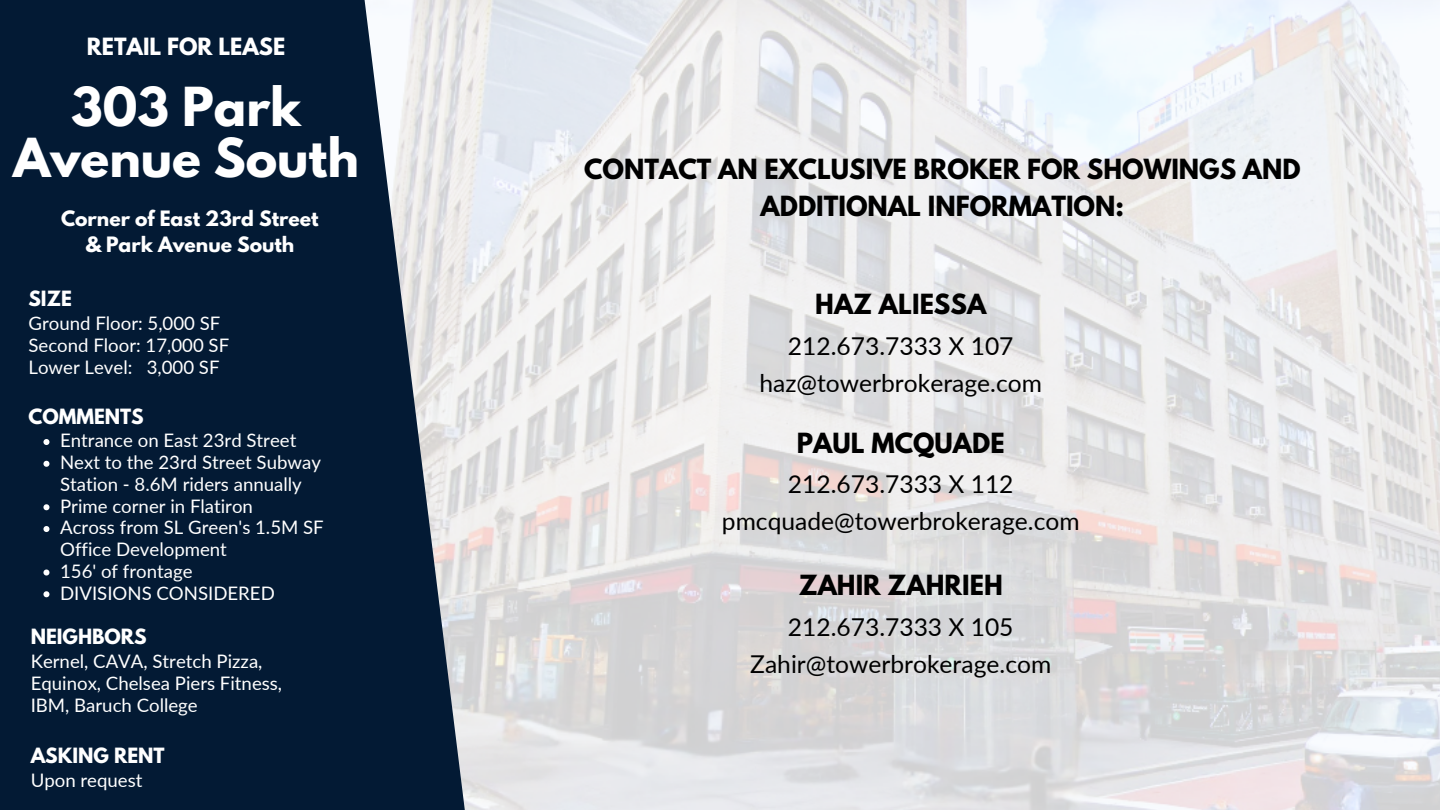
<style>
.page{position:relative;width:1440px;height:810px;background:#fff}
.page>*{position:absolute;margin:0;border:0;box-sizing:border-box;transform-origin:0 0}
.t1{font:700 47.6px/51.2px "League Spartan";color:#fff;text-align:center}
.t2{font:24.6px/36.9px "Lato";color:#000;text-align:center}
.t3{font:700 24.6px/36.9px "League Spartan";color:#000;text-align:center}
.t4{font:700 21px "League Spartan";color:#fff}
.t5{font:700 18.8px/26.2px "League Spartan";color:#fff;text-align:center}
.t6{font:18.6px/21.8px "Lato";color:#fff}
.t7{font:700 18.6px "League Spartan";color:#fff}
</style>
<div class="page">
<img style="left:465px;top:0;width:975px;height:810px">
<svg style="left:0;top:0;width:465px;height:810px;fill:#031a34"></svg>
<svg style="left:43px;top:439px;width:6px;height:6px"></svg>
<svg style="left:43px;top:461px;width:6px;height:6px"></svg>
<svg style="left:43px;top:504px;width:6px;height:6px"></svg>
<svg style="left:43px;top:526px;width:6px;height:6px"></svg>
<svg style="left:43px;top:570px;width:6px;height:6px"></svg>
<svg style="left:43px;top:591px;width:6px;height:6px"></svg>
<h1 class="t4" style="left:87px;top:36px;width:200px">RETAIL FOR LEASE</h1>
<p class="t1" style="left:13px;top:87px;width:347px">303 Park<br>Avenue South</p>
<h4 class="t5" style="left:61px;top:208px;width:259px">Corner of East 23rd Street &amp; Park Avenue South</h4>
<p class="t7" style="left:28px;top:290px;width:45px">SIZE</p>
<p class="t6" style="left:28px;top:312px;width:202px">Ground Floor: 5,000 SF<br>Second Floor: 17,000 SF<br>Lower Level: 3,000 SF</p>
<p class="t7" style="left:28px;top:407px;width:117px">COMMENTS</p>
<p class="t6" style="left:60px;top:429px;width:265px">Entrance on East 23rd Street<br>Next to the 23rd Street Subway<br>Station - 8.6M riders annually<br>Prime corner in Flatiron<br>Across from SL Green's 1.5M SF<br>Office Development<br>156' of frontage<br>DIVISIONS CONSIDERED</p>
<p class="t7" style="left:31px;top:628px;width:118px">NEIGHBORS</p>
<p class="t6" style="left:31px;top:650px;width:253px">Kernel, CAVA, Stretch Pizza,<br>Equinox, Chelsea Piers Fitness,<br>IBM, Baruch College</p>
<p class="t7" style="left:31px;top:746px;width:135px">ASKING RENT</p>
<p class="t6" style="left:31px;top:769px;width:113px">Upon request</p>
<h6 class="t3" style="left:584px;top:154px;width:718px">CONTACT AN EXCLUSIVE BROKER FOR SHOWINGS AND<br>ADDITIONAL INFORMATION:</h6>
<h2 class="t3" style="left:815px;top:289px;width:173px">HAZ ALIESSA</h2>
<h2 class="t2" style="left:760px;top:327px;width:284px">212.673.7333 X 107 haz@towerbrokerage.com</h2>
<h2 class="t3" style="left:797px;top:427px;width:209px">PAUL MCQUADE</h2>
<h2 class="t2" style="left:722px;top:465px;width:359px">212.673.7333 X 112 pmcquade@towerbrokerage.com</h2>
<h2 class="t3" style="left:799px;top:570px;width:205px">ZAHIR ZAHRIEH</h2>
<h2 class="t2" style="left:750px;top:608px;width:303px">212.673.7333 X 105<br>Zahir@towerbrokerage.com</h2>
</div>
